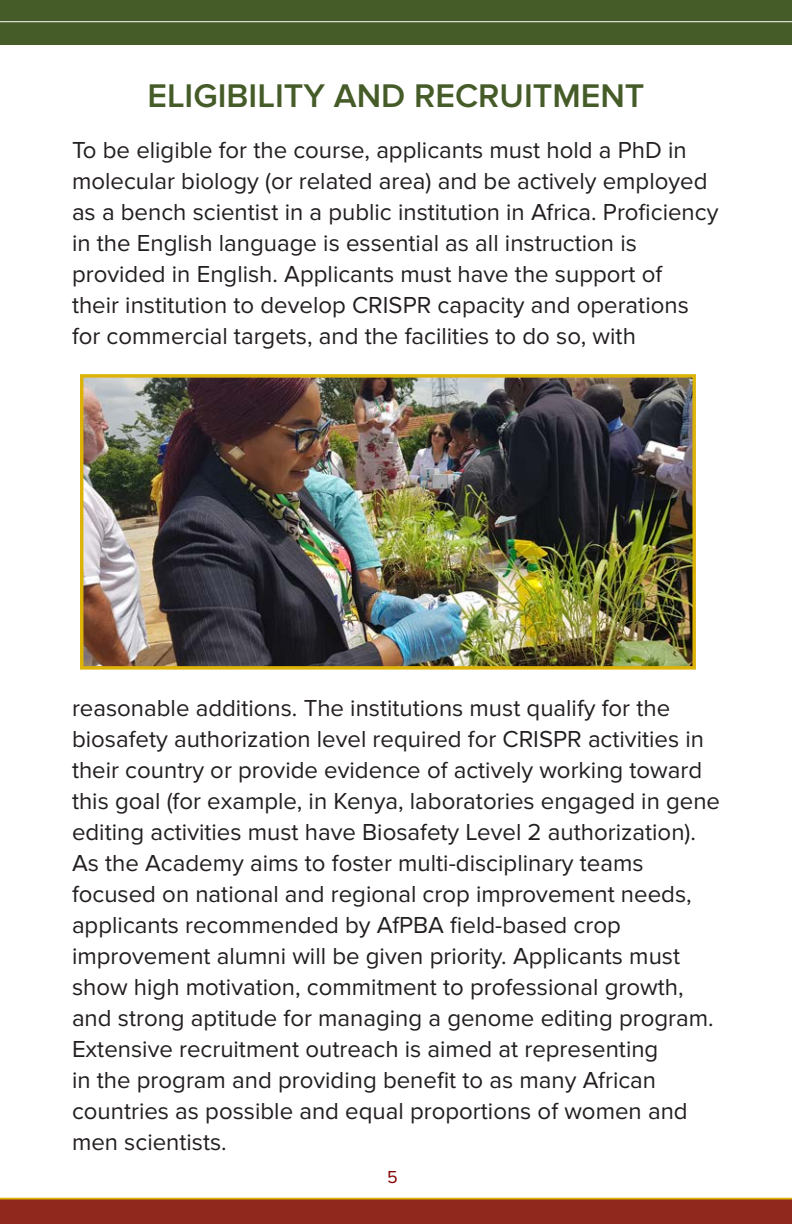
<style>
.page{position:relative;width:792px;height:1224px;background:#fff}
.page>*{position:absolute;margin:0;border:0;box-sizing:border-box;transform-origin:0 0}
.t1{font:600 34px "Proxima Nova";color:#455b28}
.t2{font:24px/31px "Proxima Nova";color:#231f20}
.t3{font:18px "Proxima Nova";color:#850002}
</style>
<div class="page">
<img style="left:84px;top:378px;width:608px;height:288px">
<div style="left:80px;top:374px;width:616px;height:296px;border:3px solid #deb308"></div>
<div style="left:0;top:0;width:792px;height:45px;background:#455b28"></div>
<hr style="left:0;top:21px;width:792px;height:1px;background:#fff">
<svg style="left:0;top:1198px;width:792px;height:26px;background:#952f1b"></svg>
<p class="t1" style="left:147px;top:76px;width:499px">ELIGIBILITY AND RECRUITMENT</p>
<p class="t2" style="left:72px;top:135px;width:648px">To be eligible for the course, applicants must hold a PhD in molecular biology (or related area) and be actively employed as a bench scientist in a public institution in Africa. Proficiency in the English language is essential as all instruction is provided in English. Applicants must have the support of<br>their institution to develop CRISPR capacity and operations for commercial targets, and the facilities to do so, with</p>
<p class="t2" style="left:72px;top:693px;width:650px">reasonable additions. The institutions must qualify for the biosafety authorization level required for CRISPR activities in their country or provide evidence of actively working toward this goal (for example, in Kenya, laboratories engaged in gene editing activities must have Biosafety Level 2 authorization).<br>As the Academy aims to foster multi-disciplinary teams focused on national and regional crop improvement needs, applicants recommended by AfPBA field-based crop improvement alumni will be given priority. Applicants must show high motivation, commitment to professional growth, and strong aptitude for managing a genome editing program.<br>Extensive recruitment outreach is aimed at representing<br>in the program and providing benefit to as many African countries as possible and equal proportions of women and men scientists.</p>
<p class="t3" style="left:387px;top:1166px;width:12px">5</p>
</div>
